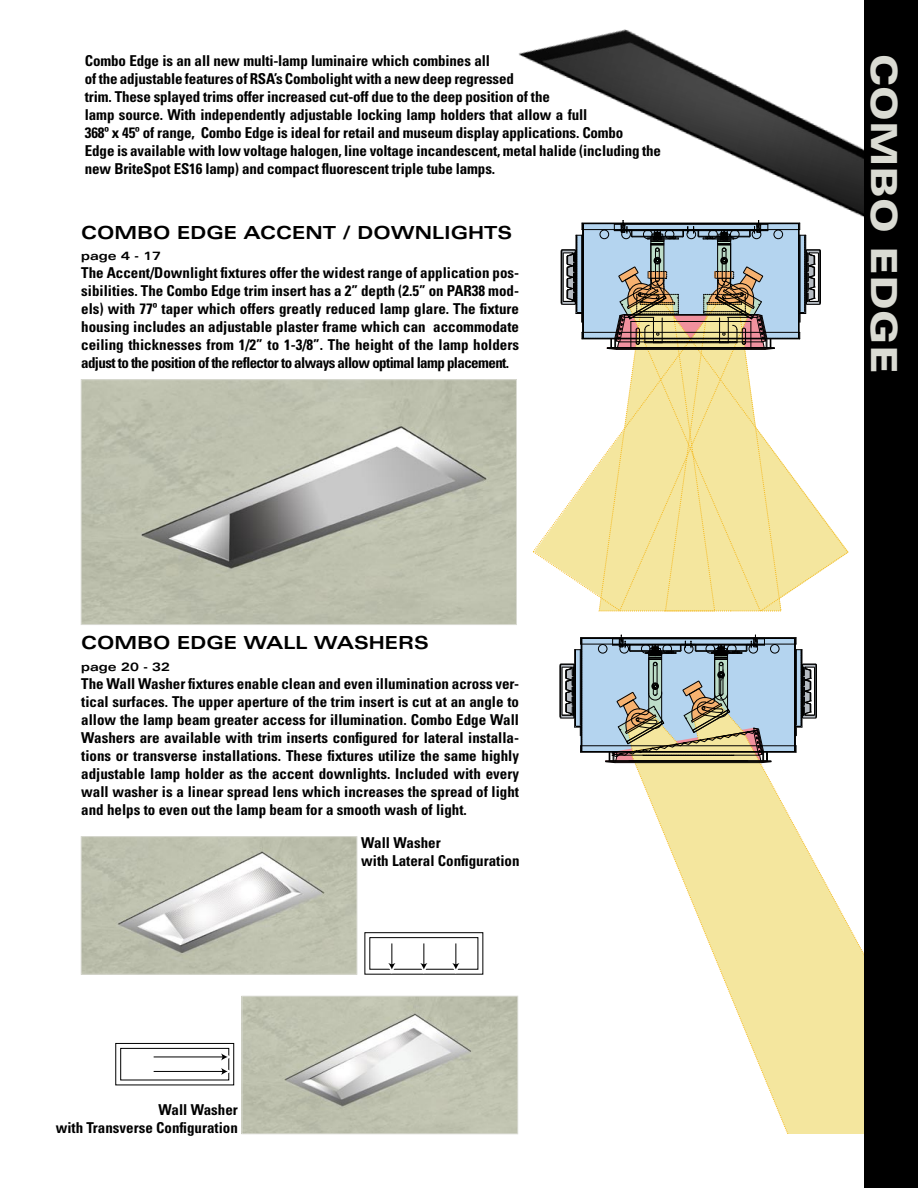
<style>
.page{position:relative;width:918px;height:1188px;background:#fff}
.page>*{position:absolute;margin:0;border:0;box-sizing:border-box;transform-origin:0 0}
.t1{font:900 expanded 36px "Univers";color:#dadbd3}
.t2{font:700 expanded 18px "Univers";color:#000}
.t3{font:700 condensed 15px/18px "Univers";letter-spacing:-.01em;color:#000;text-align:justify}
.t4{font:700 expanded 12px "Univers";color:#000}
</style>
<div class="page">
<svg style="left:630px;top:763px;width:234px;height:371px"></svg>
<svg style="left:560px;top:635px;width:257px;height:128px;background:#a3afb3"></svg>
<img style="left:518px;top:29px;width:346px;height:263px">
<div style="left:864px;top:0;width:54px;height:1188px;background:#000"></div>
<svg style="left:821px;top:515px;width:27px;height:56px"></svg>
<svg style="left:533px;top:292px;width:28px;height:279px"></svg>
<svg style="left:561px;top:220px;width:260px;height:391px"></svg>
<img style="left:83px;top:382px;width:432px;height:241px">
<div style="left:81px;top:380px;width:436px;height:245px;border:1px solid #dadbd3"></div>
<img style="left:83px;top:838px;width:272px;height:134px">
<div style="left:81px;top:836px;width:276px;height:138px;border:1px solid #dadbd3"></div>
<img style="left:244px;top:998px;width:272px;height:134px">
<div style="left:242px;top:996px;width:276px;height:138px;border:1px solid #dadbd3"></div>
<svg style="left:120px;top:1047px;width:110px;height:34px"></svg>
<div style="left:115px;top:1043px;width:119px;height:42px;border:1px solid #000"></div>
<div style="left:121px;top:1048px;width:108px;height:32px;background:#fff"></div>
<div style="left:120px;top:1048px;width:109px;height:32px;border:1px solid #000"></div>
<hr style="left:154px;top:1057px;width:69px;height:1px;background:#000">
<hr style="left:154px;top:1071px;width:69px;height:1px;background:#000">
<svg style="left:219px;top:1050px;width:11px;height:29px"></svg>
<div style="left:364px;top:932px;width:119px;height:43px;border:1px solid #000"></div>
<div style="left:369px;top:937px;width:109px;height:33px;border:1px solid #000"></div>
<svg style="left:385px;top:943px;width:14px;height:31px"></svg>
<svg style="left:417px;top:943px;width:14px;height:31px"></svg>
<svg style="left:449px;top:943px;width:14px;height:31px"></svg>
<p class="t3" style="left:85px;top:52px;width:578px;text-align:left">Combo Edge is an all new multi-lamp luminaire which combines all<br>of the adjustable features of RSA’s Combolight with a new deep regressed<br>trim. These splayed trims offer increased cut-off due to the deep position of the<br>lamp source. With independently adjustable locking lamp holders that allow a full<br>368º x 45º of range, Combo Edge is ideal for retail and museum display applications. Combo<br>Edge is available with low voltage halogen, line voltage incandescent, metal halide (including the new BriteSpot ES16 lamp) and compact fluorescent triple tube lamps.</p>
<p class="t2" style="left:81px;top:222px;width:195px">COMBO EDGE ACCE</p>
<p class="t2" style="left:306px;top:222px;width:208px">NT / DOWNLIGHTS</p>
<p class="t4" style="left:81px;top:249px;width:81px">PAGE 4 - 17</p>
<p class="t3" style="left:81px;top:264px;width:439px">The Accent/Downlight fixtures offer the widest range of application pos&shy;sibilities. The Combo Edge trim insert has a 2” depth (2.5” on PAR38 mod&shy;els) with 77º taper which offers greatly reduced lamp glare. The fixture housing includes an adjustable plaster frame which can accommodate ceiling thicknesses from 1/2” to 1-3/8”. The height of the lamp holders adjust to the position of the reflector to always allow optimal lamp placement.</p>
<p class="t2" style="left:81px;top:633px;width:349px">COMBO EDGE WALL WASHERS</p>
<p class="t4" style="left:81px;top:660px;width:90px">PAGE 20 - 32</p>
<p class="t3" style="left:81px;top:674px;width:439px">The Wall Washer fixtures enable clean and even illumination across ver&shy;tical surfaces. The upper aperture of the trim insert is cut at an angle to allow the lamp beam greater access for illumination. Combo Edge Wall Washers are available with trim inserts configured for lateral installa&shy;tions or transverse installations. These fixtures utilize the same highly adjustable lamp holder as the accent downlights. Included with every wall washer is a linear spread lens which increases the spread of light and helps to even out the lamp beam for a smooth wash of light.</p>
<p class="t3" style="left:56px;top:1101px;width:184px;text-align:right">Wall Washer<br>with Transverse Configuration</p>
<p class="t3" style="left:361px;top:833px;width:160px">Wall Washer<br>with Lateral Configuration</p>
<h1 class="t1" style="left:905px;top:54px;width:322px;rotate:90deg">COMBO EDGE</h1>
</div>
